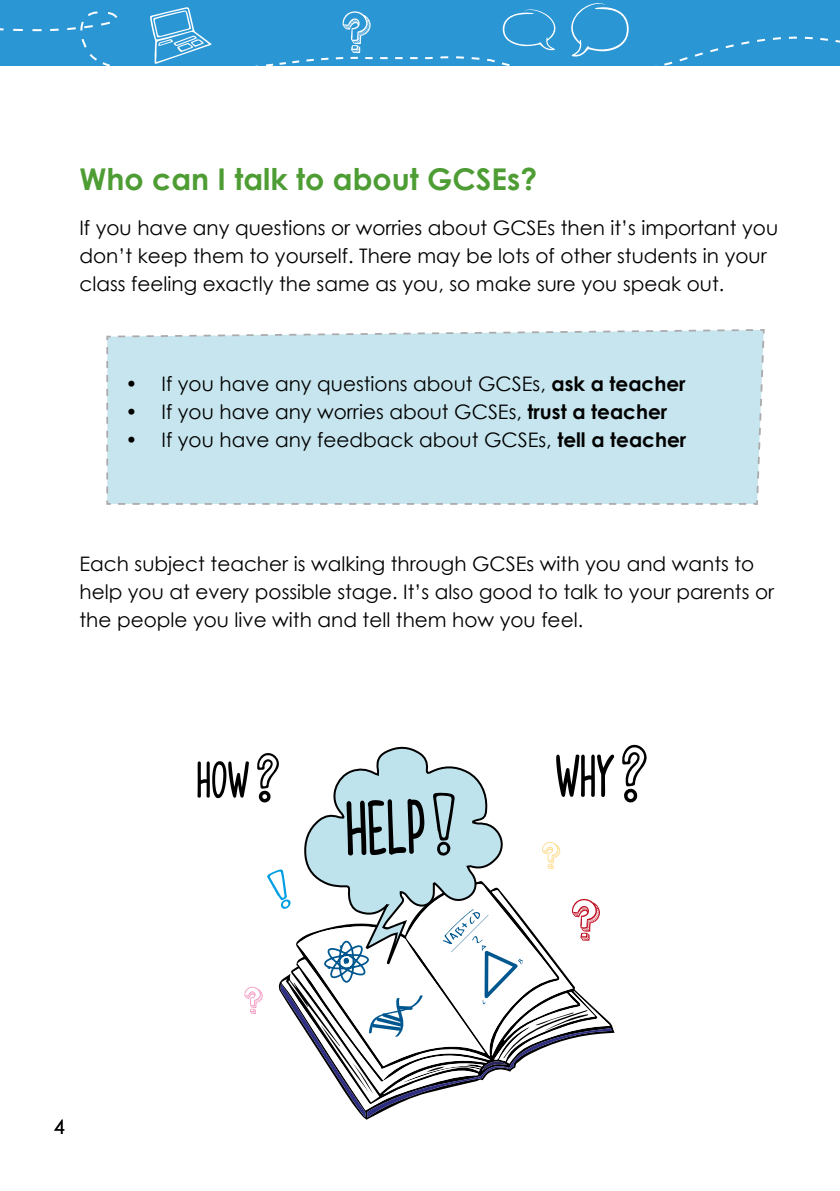
<style>
.page{position:relative;width:840px;height:1191px;background:#fff}
.page>*{position:absolute;margin:0;border:0;box-sizing:border-box;transform-origin:0 0}
.t1{font:74px "Photographs";color:#000;scale:.96 1}
.t2{font:63.4px "Photographs";color:#000}
.t3{font:700 30px "Century Gothic";color:#4e9d34}
.t4{font:20px/28px "Century Gothic";color:#000}
.s1{font-weight:700}
</style>
<div class="page">
<div style="left:0;top:0;width:839px;height:66px;background:#2b96d4"></div>
<div style="left:106px;top:329px;width:659px;height:176px;background:#c7e5ee"></div>
<svg style="left:0;top:11px;width:839px;height:55px"></svg>
<svg style="left:150px;top:7px;width:61px;height:57px"></svg>
<svg style="left:499px;top:3px;width:179px;height:63px"></svg>
<svg style="left:304px;top:11px;width:66px;height:52px"></svg>
<svg style="left:622px;top:744px;width:24px;height:58px"></svg>
<svg style="left:244px;top:752px;width:367px;height:365px"></svg>
<h3 class="t3" style="left:79px;top:160px;width:459px">Who can I talk to about GCSEs?</h3>
<p class="t4" style="left:79px;top:213px;width:699px">If you have any questions or worries about GCSEs then it’s important you don’t keep them to yourself. There may be lots of other students in your class feeling exactly the same as you, so make sure you speak out.</p>
<p class="t4" style="left:125px;top:370px;width:561px">• If you have any questions about GCSEs, <span class="s1">ask a teacher</span></p>
<p class="t4" style="left:125px;top:398px;width:543px">• If you have any worries about GCSEs, <span class="s1">trust a teacher</span></p>
<p class="t4" style="left:125px;top:426px;width:562px">• If you have any feedback about GCSEs, <span class="s1">tell a teacher</span></p>
<p class="t4" style="left:79px;top:549px;width:695px">Each subject teacher is walking through GCSEs with you and wants to help you at every possible stage. It’s also good to talk to your parents or the people you live with and tell them how you feel.</p>
<h2 class="t2" style="left:197px;top:732px;width:54px">how</h2>
<h1 class="t1" style="left:555px;top:720px;width:61px">why</h1>
<p class="t4" style="left:54px;top:1112px;width:13px">4</p>
</div>
